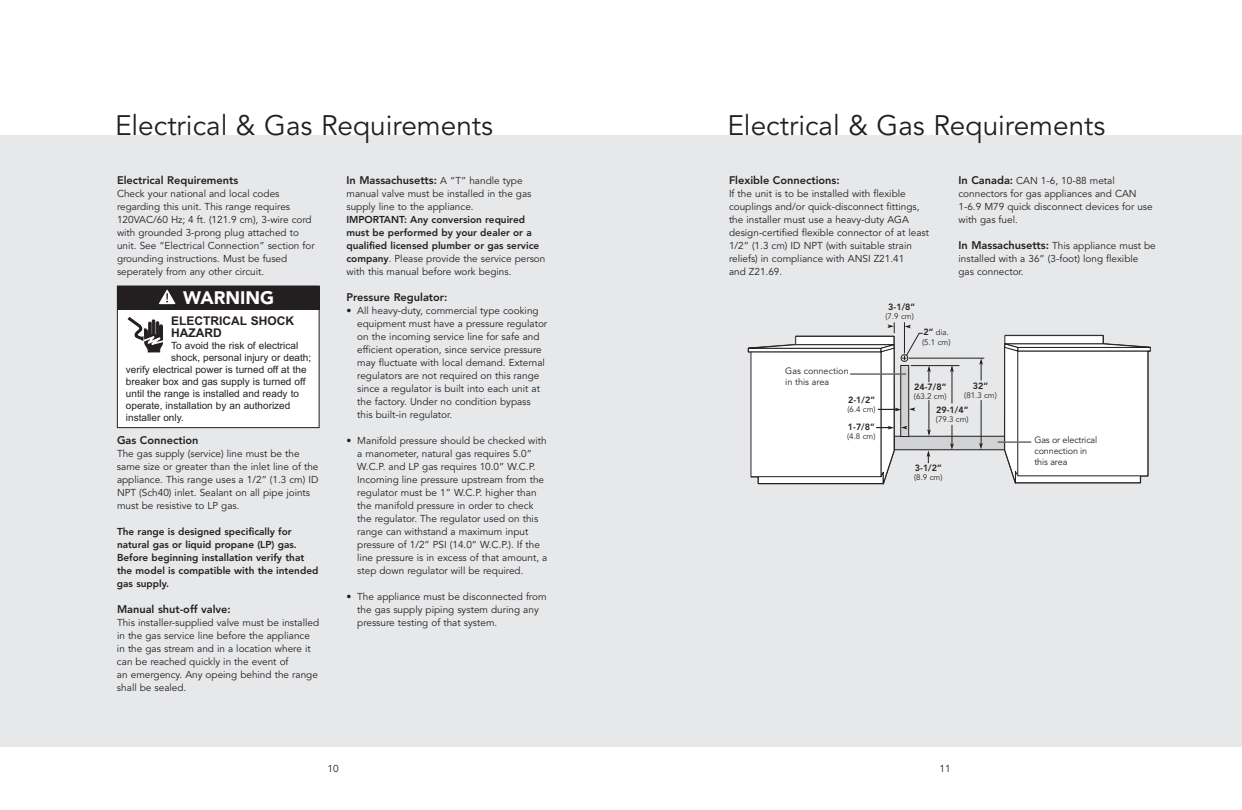
<style>
.page{position:relative;width:1242px;height:810px;background:#fff}
.page>*{position:absolute;margin:0;border:0;box-sizing:border-box;transform-origin:0 0}
.t1{font:28px "Avenir";color:#231f20}
.t2{font:900 18px "Avenir";color:#fff}
.t3{font:700 12px/12px "Arial";color:#231f20}
.t4{font:800 11px "Avenir";color:#231f20}
.t5{font:10px/13px "Avenir";color:#231f20}
.t6{font:800 10px/13px "Avenir";color:#231f20}
.t7{font:10px "Arial";color:#231f20}
.t8{font:9.1px/10.9px "Avenir";letter-spacing:-.015em;color:#231f20}
.t9{font:800 9px "Avenir";color:#231f20}
.t10{font:8px/9.6px "Avenir";color:#231f20}
.s1{font-weight:400;font-size:10px}
.s2{font-weight:400}
.s3{font-weight:800;font-size:11px}
.s4{font-weight:800;font-size:9px}
</style>
<div class="page">
<div style="left:620px;top:135px;width:622px;height:612px;background:#e7e8e9"></div>
<div style="left:0;top:135px;width:621px;height:612px;background:#e7e8e9"></div>
<div style="left:894px;top:436px;width:111px;height:14px;background:#d1d2d4"></div>
<div style="left:894px;top:436px;width:111px;height:14px;border:1px solid #231f20"></div>
<svg style="left:1001px;top:334px;width:150px;height:150px;background:#f3f3f3"></svg>
<hr style="left:909px;top:358px;width:75px;height:1px;background:#231f20">
<hr style="left:981px;top:400px;width:1px;height:46px;background:#231f20">
<hr style="left:911px;top:365px;width:48px;height:1px;background:#231f20">
<hr style="left:952px;top:367px;width:1px;height:36px;background:#231f20">
<svg style="left:950px;top:366px;width:4px;height:6px"></svg>
<svg style="left:979px;top:358px;width:4px;height:22px"></svg>
<svg style="left:950px;top:425px;width:4px;height:25px"></svg>
<svg style="left:979px;top:443px;width:4px;height:6px"></svg>
<svg style="left:748px;top:322px;width:183px;height:162px"></svg>
<hr style="left:998px;top:442px;width:33px;height:1px;background:#231f20">
<hr style="left:850px;top:374px;width:56px;height:1px;background:#231f20">
<div style="left:117px;top:286px;width:202px;height:142px;background:#fff"></div>
<div style="left:117px;top:286px;width:202px;height:24px;background:#231f20"></div>
<svg style="left:159px;top:290px;width:17px;height:14px"></svg>
<div style="left:117px;top:286px;width:203px;height:142px;border:1px solid #231f20"></div>
<svg style="left:128px;top:317px;width:35px;height:35px"></svg>
<h1 class="t1" style="left:115px;top:114px;width:380px">Electrical &amp; Gas Requirements</h1>
<p class="t4" style="left:117px;top:176px;width:123px">Electrical Requirements</p>
<p class="t5" style="left:117px;top:188px;width:199px">Check your national and local codes regarding this unit. This range requires 120VAC/60 Hz; 4 ft. (121.9 cm), 3-wire cord with grounded 3-prong plug attached to unit. See “Electrical Connection” section for grounding instructions. Must be fused seperately from any other circuit.</p>
<h2 class="t2" style="left:183px;top:290px;width:93px">WARNING</h2>
<p class="t3" style="left:171px;top:315px;width:124px">ELECTRICAL SHOCK<br>HAZARD</p>
<p class="t7" style="left:171px;top:340px;width:128px">To avoid the risk of electrical</p>
<p class="t7" style="left:171px;top:352px;width:142px">shock, personal injury or death;</p>
<p class="t7" style="left:126px;top:364px;width:182px">verify electrical power is turned off at the</p>
<p class="t7" style="left:126px;top:376px;width:181px">breaker box and gas supply is turned off</p>
<p class="t7" style="left:126px;top:388px;width:175px">until the range is installed and ready to</p>
<p class="t7" style="left:126px;top:400px;width:166px">operate, installation by an authorized</p>
<p class="t7" style="left:126px;top:412px;width:59px">installer only.</p>
<p class="t4" style="left:117px;top:436px;width:83px">Gas Connection</p>
<p class="t5" style="left:117px;top:448px;width:203px">The gas supply (service) line must be the same size or greater than the inlet line of the appliance. This range uses a 1/2” (1.3 cm) ID NPT (Sch40) inlet. Sealant on all pipe joints must be resistive to LP gas.</p>
<p class="t6" style="left:117px;top:526px;width:203px">The range is designed specifically for natural gas or liquid propane (LP) gas.<br>Before beginning installation verify that the model is compatible with the intended gas supply.</p>
<p class="t4" style="left:117px;top:605px;width:115px">Manual shut-off valve:</p>
<p class="t5" style="left:117px;top:617px;width:204px">This installer-supplied valve must be installed in the gas service line before the appliance in the gas stream and in a location where it can be reached quickly in the event of<br>an emergency. Any opeing behind the range shall be sealed.</p>
<p class="t4" style="left:346px;top:176px;width:178px">In Massachusetts: <span class="s1">A “T” handle type</span></p>
<p class="t5" style="left:346px;top:188px;width:187px">manual valve must be installed in the gas supply line to the appliance.</p>
<p class="t6" style="left:346px;top:214px;width:200px">IMPORTANT: Any conversion required must be performed by your dealer or a qualified licensed plumber or gas service company<span class="s2">. Please provide the service person with this manual before work begins.</span></p>
<p class="t4" style="left:346px;top:293px;width:102px">Pressure Regulator:</p>
<p class="t5" style="left:357px;top:305px;width:192px;text-indent:-11px">• All heavy-duty, commercial type cooking equipment must have a pressure regulator on the incoming service line for safe and efficient operation, since service pressure may fluctuate with local demand. External regulators are not required on this range since a regulator is built into each unit at the factory. Under no condition bypass this built-in regulator.</p>
<p class="t5" style="left:357px;top:435px;width:192px;text-indent:-11px">• Manifold pressure should be checked with a manometer, natural gas requires 5.0” W.C.P. and LP gas requires 10.0” W.C.P.<br>Incoming line pressure upstream from the regulator must be 1” W.C.P. higher than the manifold pressure in order to check the regulator. The regulator used on this range can withstand a maximum input pressure of 1/2” PSI (14.0” W.C.P.). If the line pressure is in excess of that amount, a step down regulator will be required.</p>
<p class="t5" style="left:357px;top:591px;width:191px;text-indent:-11px">• The appliance must be disconnected from the gas supply piping system during any pressure testing of that system.</p>
<p class="t5" style="left:327px;top:762px;width:13px">10</p>
<h1 class="t1" style="left:727px;top:113px;width:380px">Electrical &amp; Gas Requirements</h1>
<p class="t4" style="left:729px;top:176px;width:112px">Flexible Connections:</p>
<p class="t5" style="left:729px;top:188px;width:202px">If the unit is to be installed with flexible couplings and/or quick-disconnect fittings, the installer must use a heavy-duty AGA design-certified flexible connector of at least 1/2” (1.3 cm) ID NPT (with suitable strain reliefs) in compliance with ANSI Z21.41<br>and Z21.69.</p>
<p class="t5" style="left:958px;top:175px;width:196px"><span class="s3">In Canada:</span> CAN 1-6, 10-88 metal connectors for gas appliances and CAN<br>1-6.9 M79 quick disconnect devices for use with gas fuel.</p>
<p class="t5" style="left:958px;top:240px;width:199px"><span class="s3">In Massachusetts:</span> This appliance must be installed with a 36” (3-foot) long flexible gas connector.</p>
<p class="t9" style="left:888px;top:303px;width:28px">3-1/8”</p>
<p class="t10" style="left:885px;top:312px;width:30px">(7.9 cm)</p>
<p class="t10" style="left:922px;top:328px;width:30px"><span class="s4">2”</span> dia. (5.1 cm)</p>
<p class="t8" style="left:785px;top:367px;width:65px">Gas connection in this area</p>
<p class="t9" style="left:848px;top:396px;width:28px">2-1/2”</p>
<p class="t10" style="left:847px;top:405px;width:30px">(6.4 cm)</p>
<p class="t9" style="left:848px;top:423px;width:28px">1-7/8”</p>
<p class="t10" style="left:847px;top:432px;width:30px">(4.8 cm)</p>
<p class="t9" style="left:914px;top:383px;width:34px">24-7/8”</p>
<p class="t10" style="left:914px;top:392px;width:34px">(63.2 cm)</p>
<p class="t9" style="left:973px;top:382px;width:17px">32”</p>
<p class="t10" style="left:964px;top:391px;width:34px">(81.3 cm)</p>
<p class="t9" style="left:936px;top:406px;width:34px">29-1/4”</p>
<p class="t10" style="left:936px;top:415px;width:34px">(79.3 cm)</p>
<p class="t9" style="left:915px;top:465px;width:28px">3-1/2”</p>
<p class="t10" style="left:914px;top:473px;width:30px">(8.9 cm)</p>
<p class="t8" style="left:1034px;top:436px;width:64px">Gas or electrical connection in this area</p>
<p class="t5" style="left:939px;top:762px;width:13px">11</p>
</div>
